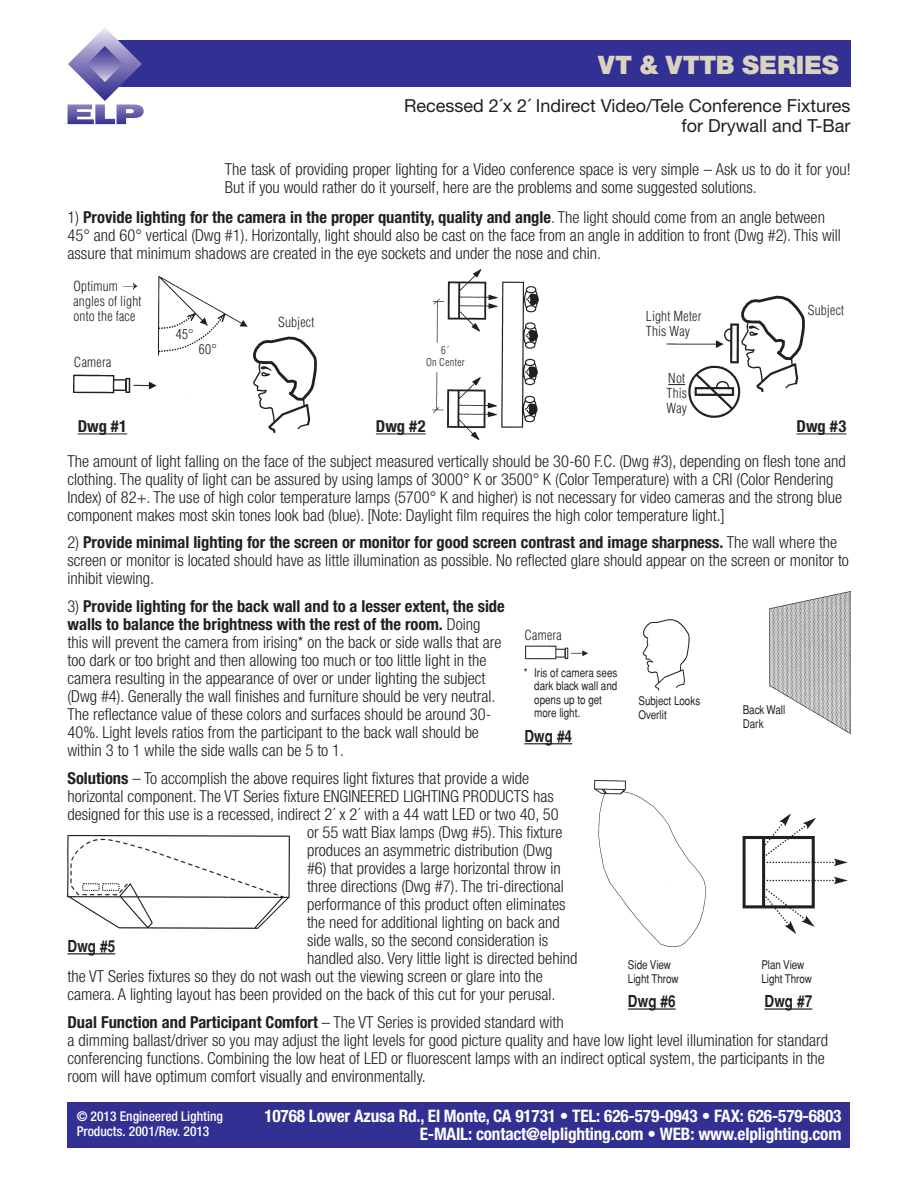
<style>
.page{position:relative;width:918px;height:1188px;background:#fff}
.page>*{position:absolute;margin:0;border:0;box-sizing:border-box;transform-origin:0 0}
.t1{font:900 25.5px "Helvetica Neue";letter-spacing:-.01em;color:#dad3bf}
.t2{font:18px/19.5px "Helvetica Neue";color:#231f20;text-align:right}
.t3{font:700 condensed 17.25px/18px "Helvetica Neue";letter-spacing:-.01em;color:#fff;text-align:right}
.t4{font:300 condensed 16.5px/18px "Helvetica Neue";color:#231f20}
.t5{font:700 condensed 16.5px "Helvetica";letter-spacing:.005em;color:#231f20}
.t6{font:700 condensed 16.5px "Helvetica Neue";color:#231f20}
.t7{font:300 condensed 13.5px/15px "Helvetica";letter-spacing:.015em;color:#231f20}
.t8{font:500 condensed 13.5px/15px "Helvetica Neue";color:#fff}
.t9{font:condensed 12px/13.5px "Helvetica";color:#231f20}
.t10{font:300 condensed 10.5px/12px "Helvetica";letter-spacing:.025em;color:#231f20;text-align:center}
.s1{font-weight:700}
</style>
<div class="page">
<div style="left:109px;top:40px;width:742px;height:47px;background:#323092"></div>
<svg style="left:68px;top:28px;width:76px;height:96px"></svg>
<div style="left:68px;top:1102px;width:782px;height:46px;background:#323092"></div>
<img style="left:73px;top:277px;width:243px;height:155px">
<img style="left:432px;top:269px;width:373px;height:171px">
<img style="left:525px;top:591px;width:326px;height:143px">
<img style="left:67px;top:834px;width:222px;height:95px">
<img style="left:595px;top:781px;width:253px;height:166px">
<hr style="left:78px;top:434px;width:49px;height:1px;background:#231f20">
<hr style="left:376px;top:434px;width:50px;height:1px;background:#231f20">
<hr style="left:796px;top:434px;width:50px;height:1px;background:#231f20">
<svg style="left:668px;top:384px;width:17px;height:1px"></svg>
<hr style="left:524px;top:743px;width:48px;height:1px;background:#231f20">
<hr style="left:68px;top:953px;width:47px;height:1px;background:#231f20">
<hr style="left:628px;top:1008px;width:48px;height:2px;background:#231f20">
<hr style="left:765px;top:1008px;width:47px;height:2px;background:#231f20">
<h1 class="t1" style="left:598px;top:49px;width:242px">VT &amp; VTTB SERIES</h1>
<p class="t2" style="left:404px;top:96px;width:448px">Recessed 2´x 2´ Indirect Video/Tele Conference Fixtures for Drywall and T-Bar</p>
<p class="t4" style="left:225px;top:160px;width:627px">The task of providing proper lighting for a Video conference space is very simple – Ask us to do it for you!<br>But if you would rather do it yourself, here are the problems and some suggested solutions.</p>
<p class="t4" style="left:68px;top:208px;width:775px">1) <span class="s1">Provide lighting for the camera in the proper quantity, quality and angle</span>. The light should come from an angle between<br>45° and 60° vertical (Dwg #1). Horizontally, light should also be cast on the face from an angle in addition to front (Dwg #2). This will assure that minimum shadows are created in the eye sockets and under the nose and chin.</p>
<p class="t7" style="left:73px;top:279px;width:70px">Optimum angles of light onto the face</p>
<p class="t7" style="left:74px;top:355px;width:39px">Camera</p>
<p class="t7" style="left:176px;top:326px;width:19px">45°</p>
<p class="t7" style="left:199px;top:342px;width:20px">60°</p>
<p class="t7" style="left:278px;top:315px;width:38px">Subject</p>
<p class="t10" style="left:426px;top:344px;width:40px">6´<br>On Center</p>
<p class="t7" style="left:646px;top:309px;width:57px">Light Meter<br>This Way</p>
<p class="t7" style="left:666px;top:371px;width:22px">Not<br>This<br>Way</p>
<p class="t7" style="left:808px;top:302px;width:38px">Subject</p>
<p class="t6" style="left:78px;top:416px;width:51px">Dwg #1</p>
<p class="t6" style="left:376px;top:416px;width:52px">Dwg #2</p>
<p class="t6" style="left:796px;top:416px;width:51px">Dwg #3</p>
<p class="t4" style="left:68px;top:452px;width:780px">The amount of light falling on the face of the subject measured vertically should be 30-60 F.C. (Dwg #3), depending on flesh tone and clothing. The quality of light can be assured by using lamps of 3000° K or 3500° K (Color Temperature) with a CRI (Color Rendering Index) of 82+. The use of high color temperature lamps (5700° K and higher) is not necessary for video cameras and the strong blue component makes most skin tones look bad (blue). [Note: Daylight film requires the high color temperature light.]</p>
<p class="t4" style="left:68px;top:534px;width:783px">2) <span class="s1">Provide minimal lighting for the screen or monitor for good screen contrast and image sharpness.</span> The wall where the screen or monitor is located should have as little illumination as possible. No reflected glare should appear on the screen or monitor to inhibit viewing.</p>
<p class="t4" style="left:68px;top:597px;width:439px">3) <span class="s1">Provide lighting for the back wall and to a lesser extent, the side walls to balance the brightness with the rest of the room.</span> Doing this will prevent the camera from irising* on the back or side walls that are too dark or too bright and then allowing too much or too little light in the camera resulting in the appearance of over or under lighting the subject (Dwg #4). Generally the wall finishes and furniture should be very neutral.<br>The reflectance value of these colors and surfaces should be around 30- 40%. Light levels ratios from the participant to the back wall should be within 3 to 1 while the side walls can be 5 to 1.</p>
<p class="t4" style="left:68px;top:769px;width:463px"><span class="s1">Solutions</span> – To accomplish the above requires light fixtures that provide a wide</p>
<p class="t4" style="left:68px;top:787px;width:488px">horizontal component. The VT Series fixture ENGINEERED LIGHTING PRODUCTS has</p>
<p class="t4" style="left:68px;top:805px;width:493px">designed for this use is a recessed, indirect 2´ x 2´ with a 44 watt LED or two 40, 50</p>
<p class="t4" style="left:307px;top:823px;width:257px">or 55 watt Biax lamps (Dwg #5). This fixture</p>
<p class="t4" style="left:307px;top:841px;width:247px">produces an asymmetric distribution (Dwg</p>
<p class="t4" style="left:307px;top:859px;width:255px">#6) that provides a large horizontal throw in</p>
<p class="t4" style="left:307px;top:877px;width:258px">three directions (Dwg #7). The tri-directional</p>
<p class="t4" style="left:307px;top:895px;width:260px">performance of this product often eliminates</p>
<p class="t4" style="left:307px;top:913px;width:254px">the need for additional lighting on back and</p>
<p class="t4" style="left:307px;top:931px;width:243px">side walls, so the second consideration is</p>
<p class="t4" style="left:307px;top:949px;width:272px">handled also. Very little light is directed behind</p>
<p class="t4" style="left:68px;top:967px;width:477px">the VT Series fixtures so they do not wash out the viewing screen or glare into the</p>
<p class="t4" style="left:68px;top:985px;width:489px">camera. A lighting layout has been provided on the back of this cut for your perusal.</p>
<p class="t4" style="left:68px;top:1013px;width:762px"><span class="s1">Dual Function and Participant Comfort</span> – The VT Series is provided standard with<br>a dimming ballast/driver so you may adjust the light levels for good picture quality and have low light level illumination for standard conferencing functions. Combining the low heat of LED or fluorescent lamps with an indirect optical system, the participants in the room will have optimum comfort visually and environmentally.</p>
<p class="t7" style="left:524px;top:627px;width:39px">Camera</p>
<p class="t9" style="left:534px;top:666px;width:85px;text-indent:-10px">* Iris of camera sees dark black wall and opens up to get more light.</p>
<p class="t5" style="left:524px;top:727px;width:49px">Dwg #4</p>
<p class="t9" style="left:638px;top:694px;width:63px">Subject Looks<br>Overlit</p>
<p class="t9" style="left:743px;top:703px;width:44px">Back Wall<br>Dark</p>
<p class="t5" style="left:68px;top:937px;width:49px">Dwg #5</p>
<p class="t9" style="left:628px;top:958px;width:52px">Side View<br>Light Throw</p>
<p class="t9" style="left:761px;top:958px;width:52px">Plan View<br>Light Throw</p>
<p class="t5" style="left:628px;top:992px;width:49px">Dwg #6</p>
<p class="t5" style="left:765px;top:992px;width:49px">Dwg #7</p>
<p class="t8" style="left:77px;top:1108px;width:148px">© 2013 Engineered Lighting<br>Products. 2001/Rev. 2013</p>
<p class="t3" style="left:264px;top:1107px;width:579px">10768 Lower Azusa Rd., El Monte, CA 91731 • TEL: 626-579-0943 • FAX: 626-579-6803<br>E-MAIL: contact@elplighting.com • WEB: www.elplighting.com</p>
</div>
